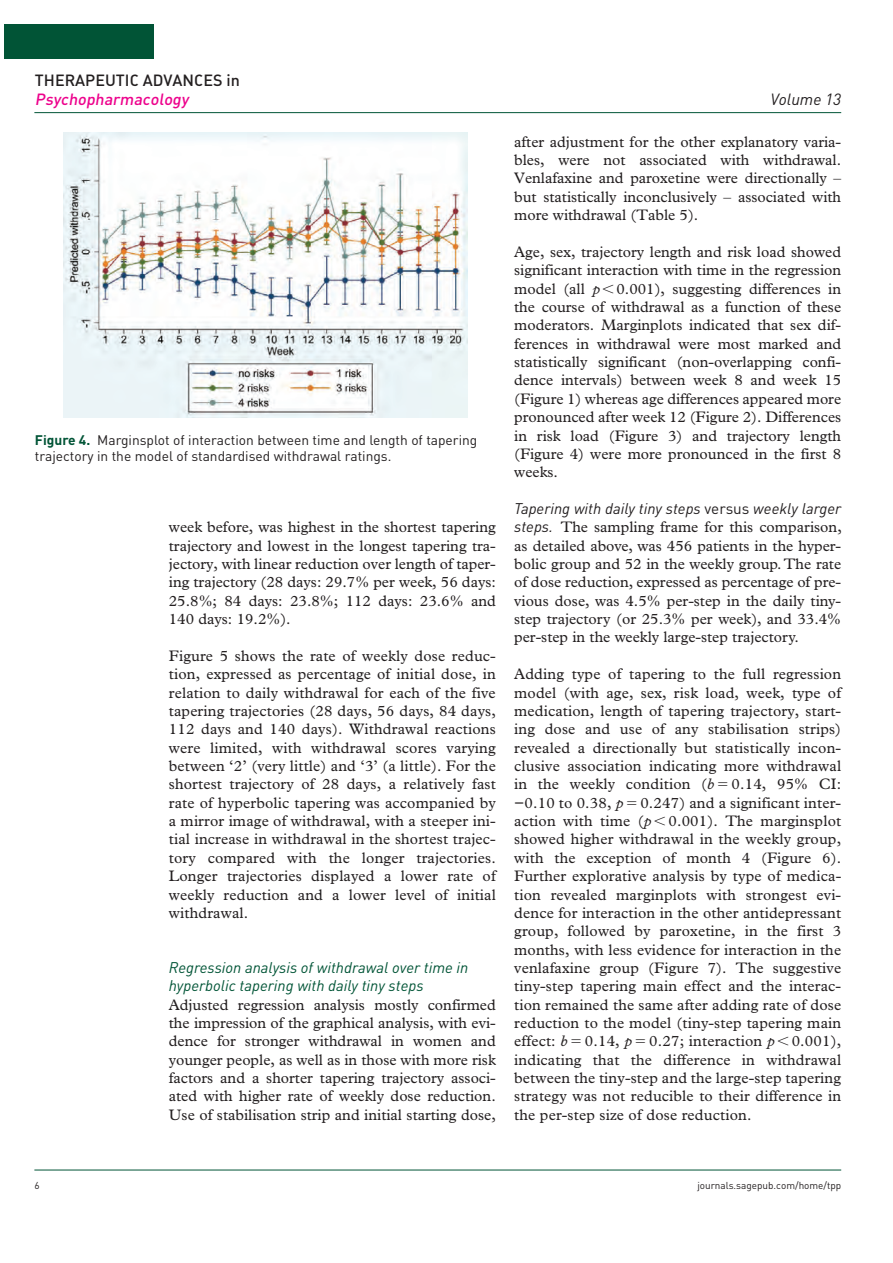
<style>
.page{position:relative;width:893px;height:1263px;background:#fff}
.page>*{position:absolute;margin:0;border:0;box-sizing:border-box;transform-origin:0 0}
.t1{font:16.05px "DIN Medium Alternate";color:#231f20}
.t2{font:italic 16.05px "DIN Medium Alternate";color:#ed028c}
.t3{font:italic 16.05px "DIN";color:#231f20}
.t4{font:15.3px/18.3px "Plantin Std";color:#231f20;text-align:justify}
.t5{font:italic 15.3px/18.3px "DIN";color:#015436}
.t6{font:italic 15.3px "DIN";color:#231f20}
.t7{font:13.8px/16px "DIN";color:#231f20}
.t8{font:9.9px "DIN";color:#231f20}
.s1{font-weight:700;color:#015436}
.s2{font-style:italic}
.s3{font-style:normal}
.s4{font-family:"DIN";font-style:italic}
</style>
<div class="page">
<hr style="left:34px;top:112px;width:807px;height:1px;background:#015436">
<hr style="left:34px;top:1170px;width:807px;height:1px;background:#015436">
<div style="left:4px;top:24px;width:150px;height:35px;background:#015436"></div>
<img style="left:63px;top:132px;width:404px;height:285px">
<p class="t1" style="left:35px;top:71px;width:206px">THERAPEUTIC ADVANCES in</p>
<p class="t2" style="left:35px;top:90px;width:155px">Psychopharmacology</p>
<p class="t7" style="left:35px;top:434px;width:444px"><span class="s1">Figure 4.</span> Marginsplot of interaction between time and length of tapering trajectory in the model of standardised withdrawal ratings.</p>
<p class="t4" style="left:169px;top:519px;width:328px">week before, was highest in the shortest tapering trajectory and lowest in the longest tapering tra&shy;jectory, with linear reduction over length of taper&shy;ing trajectory (28 days: 29.7% per week, 56 days:<br>25.8%; 84 days: 23.8%; 112 days: 23.6% and 140 days: 19.2%).</p>
<p class="t4" style="left:169px;top:648px;width:328px">Figure 5 shows the rate of weekly dose reduc&shy;tion, expressed as percentage of initial dose, in relation to daily withdrawal for each of the five tapering trajectories (28 days, 56 days, 84 days, 112 days and 140 days). Withdrawal reactions were limited, with withdrawal scores varying between ‘2’ (very little) and ‘3’ (a little). For the shortest trajectory of 28 days, a relatively fast rate of hyperbolic tapering was accompanied by a mirror image of withdrawal, with a steeper ini&shy;tial increase in withdrawal in the shortest trajec&shy;tory compared with the longer trajectories.<br>Longer trajectories displayed a lower rate of weekly reduction and a lower level of initial withdrawal.</p>
<p class="t5" style="left:169px;top:960px;width:301px">Regression analysis of withdrawal over time in hyperbolic tapering with daily tiny steps</p>
<p class="t4" style="left:169px;top:996px;width:328px">Adjusted regression analysis mostly confirmed the impression of the graphical analysis, with evi&shy;dence for stronger withdrawal in women and younger people, as well as in those with more risk factors and a shorter tapering trajectory associ&shy;ated with higher rate of weekly dose reduction.<br>Use of stabilisation strip and initial starting dose,</p>
<p class="t3" style="left:770px;top:93px;width:72px">Volume 13</p>
<p class="t4" style="left:514px;top:134px;width:328px">after adjustment for the other explanatory varia&shy;bles, were not associated with withdrawal.<br>Venlafaxine and paroxetine were directionally – but statistically inconclusively – associated with more withdrawal (Table 5).</p>
<p class="t4" style="left:514px;top:244px;width:328px">Age, sex, trajectory length and risk load showed significant interaction with time in the regression model (all <span class="s2">p</span> 0.001), suggesting differences in the course of withdrawal as a function of these moderators. Marginplots indicated that sex dif&shy;ferences in withdrawal were most marked and statistically significant (non-overlapping confi&shy;dence intervals) between week 8 and week 15 (Figure 1) whereas age differences appeared more pronounced after week 12 (Figure 2). Differences in risk load (Figure 3) and trajectory length (Figure 4) were more pronounced in the first 8 weeks.</p>
<p class="t6" style="left:514px;top:503px;width:328px">Tapering with daily tiny steps <span class="s3">versus</span> weekly larger</p>
<p class="t4" style="left:514px;top:519px;width:329px"><span class="s4">steps.</span> The sampling frame for this comparison, as detailed above, was 456 patients in the hyper&shy;bolic group and 52 in the weekly group. The rate of dose reduction, expressed as percentage of pre&shy;vious dose, was 4.5% per-step in the daily tiny&shy;step trajectory (or 25.3% per week), and 33.4% per-step in the weekly large-step trajectory.</p>
<p class="t4" style="left:514px;top:666px;width:328px">Adding type of tapering to the full regression model (with age, sex, risk load, week, type of medication, length of tapering trajectory, start&shy;ing dose and use of any stabilisation strips) revealed a directionally but statistically incon&shy;clusive association indicating more withdrawal in the weekly condition (<span class="s2">b</span> 0.14, 95% CI: −0.10 to 0.38, <span class="s2">p</span> 0.247) and a significant inter&shy;action with time (<span class="s2">p</span> 0.001). The marginsplot showed higher withdrawal in the weekly group, with the exception of month 4 (Figure 6).<br>Further explorative analysis by type of medica&shy;tion revealed marginplots with strongest evi&shy;dence for interaction in the other antidepressant group, followed by paroxetine, in the first 3 months, with less evidence for interaction in the venlafaxine group (Figure 7). The suggestive tiny-step tapering main effect and the interac&shy;tion remained the same after adding rate of dose reduction to the model (tiny-step tapering main effect: <span class="s2">b</span> 0.14, <span class="s2">p</span> 0.27; interaction <span class="s2">p</span> 0.001), indicating that the difference in withdrawal between the tiny-step and the large-step tapering strategy was not reducible to their difference in the per-step size of dose reduction.</p>
<p class="t8" style="left:34px;top:1182px;width:7px">6</p>
<p class="t8" style="left:697px;top:1182px;width:145px">journals.sagepub.com/home/tpp</p>
</div>
